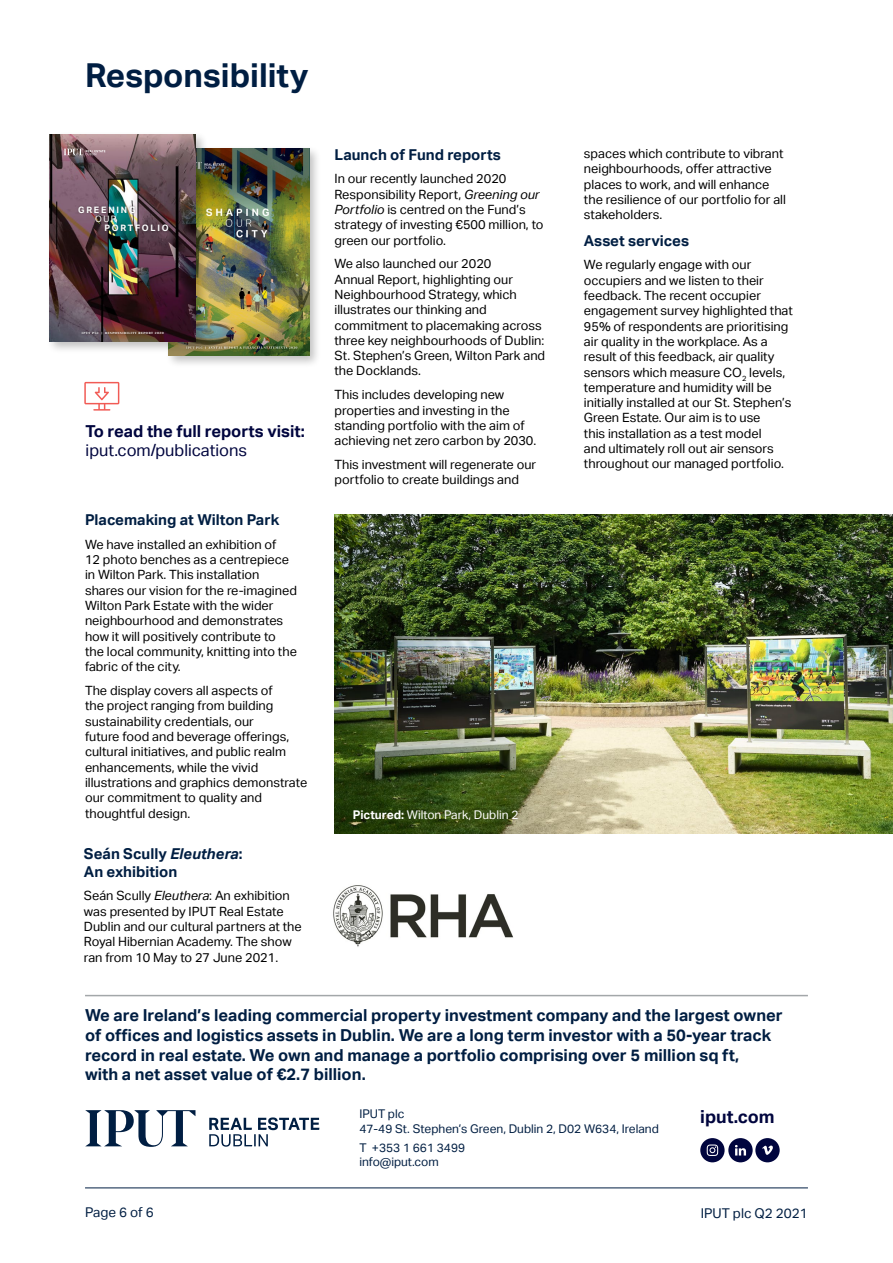
<style>
.page{position:relative;width:893px;height:1263px;background:#fff}
.page>*{position:absolute;margin:0;border:0;box-sizing:border-box;transform-origin:0 0}
.t1{font:700 33px "Aktiv Grotesk";color:#001e42}
.t2{font:700 18px "Aktiv Grotesk";color:#00053e}
.t3{font:700 16.5px/19.8px "Aktiv Grotesk";color:#001e42}
.t4{font:700 16.5px "Aktiv Grotesk";color:#00053e}
.t5{font:16.5px "Aktiv Grotesk";color:#00053e}
.t6{font:700 15px/18px "Aktiv Grotesk";color:#001e42}
.t7{font:13.5px "Aktiv Grotesk";color:#001e42}
.t8{font:12.75px/15.3px "Aktiv Grotesk";color:#000}
.t9{font:12px/14.4px "Aktiv Grotesk";color:#001e42}
.t10{font:12px "Aktiv Grotesk";color:#fff}
.t11{font:700 8.85px "Aktiv Grotesk";letter-spacing:.2em;color:#fff}
.t12{font:8.85px "Aktiv Grotesk";color:#fff}
.t13{font:700 3px "Noe Display";letter-spacing:.2em;color:#fff}
.s1{font-family:"Aktiv Grotesk"}
.s2{font-style:italic}
.s3{font-weight:700}
</style>
<div class="page">
<hr style="left:85px;top:1187px;width:723px;height:1px;background:#001e42">
<div style="left:165px;top:145px;width:156px;height:223px;background:#000;opacity:.25"></div>
<img style="left:169px;top:149px;width:140px;height:207px">
<div style="left:46px;top:131px;width:162px;height:223px;background:#000;opacity:.25"></div>
<img style="left:50px;top:135px;width:146px;height:207px">
<div style="left:76px;top:204px;width:95px;height:30px;background:#231f20;opacity:.52"></div>
<div style="left:80px;top:330px;width:86px;height:7px;background:#231f20;opacity:.75"></div>
<svg style="left:64px;top:149px;width:41px;height:6px"></svg>
<img style="left:334px;top:514px;width:559px;height:319px">
<svg style="left:84px;top:382px;width:35px;height:29px"></svg>
<img style="left:333px;top:885px;width:180px;height:62px">
<hr style="left:85px;top:995px;width:723px;height:1px;background:#a3a7a9">
<svg style="left:209px;top:1117px;width:110px;height:30px"></svg>
<svg style="left:85px;top:1110px;width:110px;height:37px"></svg>
<svg style="left:700px;top:1138px;width:80px;height:24px"></svg>
<h1 class="t1" style="left:85px;top:57px;width:225px">Responsibility</h1>
<p class="t11" style="left:78px;top:204px;width:59px">GREENING</p>
<p class="t12" style="left:95px;top:214px;width:23px">OUR</p>
<p class="t11" style="left:104px;top:223px;width:66px">PORTFOLIO</p>
<p class="t13" style="left:82px;top:331px;width:83px">IPUT PLC <span class="s1">|</span> RESPONSIBILITY REPORT 2020</p>
<p class="t4" style="left:86px;top:421px;width:221px">To read the full reports visit:</p>
<p class="t5" style="left:86px;top:441px;width:163px">iput.com/publications</p>
<p class="t6" style="left:85px;top:511px;width:196px">Placemaking at Wilton Park</p>
<p class="t8" style="left:85px;top:537px;width:213px">We have installed an exhibition of<br>12 photo benches as a centrepiece in Wilton Park. This installation shares our vision for the re-imagined Wilton Park Estate with the wider neighbourhood and demonstrates how it will positively contribute to the local community, knitting into the fabric of the city.</p>
<p class="t8" style="left:85px;top:683px;width:224px">The display covers all aspects of<br>the project ranging from building sustainability credentials, our<br>future food and beverage offerings, cultural initiatives, and public realm enhancements, while the vivid illustrations and graphics demonstrate our commitment to quality and thoughtful design.</p>
<p class="t6" style="left:84px;top:844px;width:160px">Seán Scully <span class="s2">Eleuthera</span>:<br>An exhibition</p>
<p class="t8" style="left:84px;top:888px;width:219px">Seán Scully <span class="s2">Eleuthera</span>: An exhibition was presented by IPUT Real Estate Dublin and our cultural partners at the Royal Hibernian Academy. The show ran from 10 May to 27 June 2021.</p>
<p class="t6" style="left:334px;top:145px;width:168px">Launch of Fund reports</p>
<p class="t8" style="left:334px;top:171px;width:211px">In our recently launched 2020<br>Responsibility Report, <span class="s2">Greening our<br>Portfolio</span> is centred on the Fund’s strategy of investing €500 million, to green our portfolio.</p>
<p class="t8" style="left:334px;top:256px;width:212px">We also launched our 2020<br>Annual Report, highlighting our<br>Neighbourhood Strategy, which illustrates our thinking and commitment to placemaking across three key neighbourhoods of Dublin:<br>St. Stephen’s Green, Wilton Park and the Docklands.</p>
<p class="t8" style="left:334px;top:387px;width:203px">This includes developing new properties and investing in the standing portfolio with the aim of achieving net zero carbon by 2030.</p>
<p class="t8" style="left:334px;top:457px;width:203px">This investment will regenerate our portfolio to create buildings and</p>
<p class="t10" style="left:353px;top:808px;width:167px"><span class="s3">Pictured:</span> Wilton Park, Dublin 2</p>
<p class="t8" style="left:584px;top:146px;width:203px">spaces which contribute to vibrant neighbourhoods, offer attractive places to work, and will enhance the resilience of our portfolio for all stakeholders.</p>
<p class="t6" style="left:584px;top:231px;width:107px">Asset services</p>
<p class="t8" style="left:584px;top:257px;width:210px">We regularly engage with our occupiers and we listen to their feedback. The recent occupier engagement survey highlighted that 95% of respondents are prioritising air quality in the workplace. As a result of this feedback, air quality sensors which measure CO<sub>2</sub> levels, temperature and humidity will be initially installed at our St. Stephen’s Green Estate. Our aim is to use<br>this installation as a test model<br>and ultimately roll out air sensors throughout our managed portfolio.</p>
<p class="t3" style="left:85px;top:1005px;width:699px">We are Ireland’s leading commercial property investment company and the largest owner of offices and logistics assets in Dublin. We are a long term investor with a 50-year track record in real estate. We own and manage a portfolio comprising over 5 million sq ft,<br>with a net asset value of €2.7 billion.</p>
<p class="t9" style="left:359px;top:1107px;width:301px">IPUT plc<br>47-49 St. Stephen’s Green, Dublin 2, D02 W634, Ireland</p>
<p class="t9" style="left:359px;top:1140px;width:107px">T +353 1 661 3499 info@iput.com</p>
<h2 class="t2" style="left:700px;top:1106px;width:76px">iput.com</h2>
<p class="t7" style="left:85px;top:1205px;width:70px">Page 6 of 6</p>
<p class="t7" style="left:701px;top:1205px;width:109px">IPUT plc Q2 2021</p>
</div>
